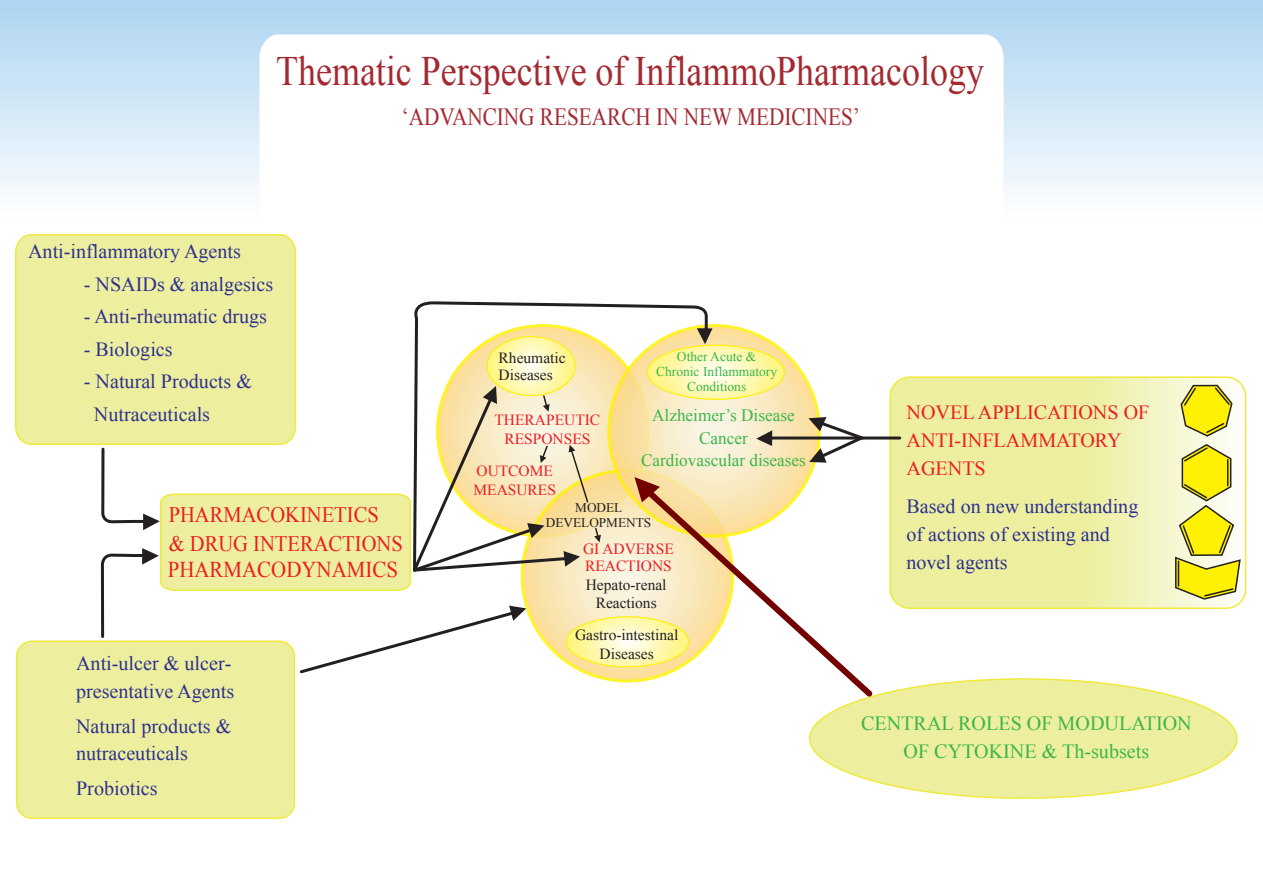
<style>
.page{position:relative;width:1263px;height:893px;background:#fff}
.page>*{position:absolute;margin:0;border:0;box-sizing:border-box;transform-origin:0 0}
.t1{font:41.7px "Times New Roman";color:#a42a32;scale:.86 1}
.t2{font:24.75px "Times New Roman";color:#a42a32;scale:.86 1}
.t3{font:22.65px "Times New Roman";color:#ee1d23;scale:.93 1}
.t4{font:22.2px/28.8px "Times New Roman";color:#ee1d23;scale:.93 1}
.t5{font:20.1px/27.9px "Times New Roman";color:#2e3092}
.t6{font:20.1px/27.9px "Times New Roman";color:#3cb54b;text-align:center}
.t7{font:20.1px/27.9px "Times New Roman";color:#ee1d23}
.t8{font:17.4px/22.6px "Times New Roman";color:#3cb54b;text-align:center}
.t9{font:15.45px/17px "Times New Roman";color:#231f20;text-align:center}
.t10{font:15.45px/18.6px "Times New Roman";color:#ee1d23}
.t11{font:13.5px/14.7px "Times New Roman";color:#3cb54b;text-align:center}
.t12{font:13.2px/14.5px "Times New Roman";color:#231f20;text-align:center}
</style>
<div class="page">
<div style="left:0;top:0;width:1263px;height:219px;background:linear-gradient(to bottom,#acd4f0,#fdfefe)"></div>
<svg style="left:259px;top:34px;width:744px;height:185px"></svg>
<div style="left:15px;top:234px;width:282px;height:211px;background:#edef9e"></div>
<div style="left:17px;top:641px;width:277px;height:177px;background:#edef9e;border-radius:15px"></div>
<div style="left:810px;top:679px;width:427px;height:119px;background:#edef9e;border-radius:50%"></div>
<svg style="left:609px;top:326px;width:210px;height:210px"></svg>
<svg style="left:617px;top:334px;width:191px;height:190px;background:#f8eac5"></svg>
<svg style="left:892px;top:379px;width:354px;height:229px;background:#eef0a7"></svg>
<div style="left:889px;top:376px;width:357px;height:233px;border:2px solid #efea3d;border-radius:19px"></div>
<svg style="left:1174px;top:384px;width:68px;height:217px"></svg>
<svg style="left:709px;top:328px;width:75px;height:71px;background:#fdf1ac"></svg>
<svg style="left:414px;top:301px;width:295px;height:179px"></svg>
<svg style="left:756px;top:430px;width:16px;height:16px"></svg>
<hr style="left:769px;top:436px;width:131px;height:3px;background:#231f20">
<svg style="left:808px;top:417px;width:58px;height:46px"></svg>
<svg style="left:483px;top:337px;width:92px;height:75px;background:#f6ecad"></svg>
<svg style="left:689px;top:480px;width:189px;height:222px"></svg>
<svg style="left:99px;top:444px;width:590px;height:375px"></svg>
<h1 class="t1" style="left:276px;top:43px;width:824px">Thematic Perspective of InflammoPharmacology</h1>
<p class="t2" style="left:402px;top:100px;width:534px">‘ADVANCING RESEARCH IN NEW MEDICINES’</p>
<p class="t5" style="left:28px;top:237px;width:214px">Anti-inflammatory Agents</p>
<p class="t5" style="left:84px;top:270px;width:191px">- NSAIDs &amp; analgesics</p>
<p class="t5" style="left:84px;top:302px;width:185px">- Anti-rheumatic drugs</p>
<p class="t5" style="left:84px;top:335px;width:90px">- Biologics</p>
<p class="t5" style="left:94px;top:365px;width:160px;line-height:32.5px;text-indent:-10px">- Natural Products &amp;<br>Nutraceuticals</p>
<p class="t4" style="left:169px;top:500px;width:253px">PHARMACOKINETICS<br>&amp; DRUG INTERACTIONS</p>
<p class="t3" style="left:168px;top:554px;width:249px">PHARMACODYNAMICS</p>
<p class="t5" style="left:76px;top:649px;width:160px">Anti-ulcer &amp; ulcer&shy;presentative Agents</p>
<p class="t5" style="left:76px;top:713px;width:157px;line-height:26.2px">Natural products &amp; nutraceuticals</p>
<p class="t5" style="left:76px;top:774px;width:83px">Probiotics</p>
<p class="t9" style="left:499px;top:349px;width:69px;text-align:left">Rheumatic<br>Diseases</p>
<p class="t10" style="left:494px;top:410px;width:107px;text-align:center">THERAPEUTIC<br>RESPONSES</p>
<p class="t10" style="left:473px;top:461px;width:84px">OUTCOME<br>MEASURES</p>
<p class="t11" style="left:656px;top:349px;width:123px">Other Acute &amp;<br>Chronic Inflammatory<br>Conditions</p>
<p class="t8" style="left:641px;top:404px;width:166px">Alzheimer’s Disease<br>Cancer<br>Cardiovascular diseases</p>
<p class="t7" style="left:906px;top:398px;width:244px">NOVEL APPLICATIONS OF<br>ANTI-INFLAMMATORY<br>AGENTS</p>
<p class="t5" style="left:906px;top:492px;width:233px">Based on new understanding of actions of existing and novel agents</p>
<p class="t12" style="left:546px;top:501px;width:107px">MODEL<br>DEVELOPMENTS</p>
<p class="t10" style="left:583px;top:540px;width:92px;line-height:17px">GI ADVERSE<br>REACTIONS</p>
<p class="t9" style="left:586px;top:577px;width:82px">Hepato-renal<br>Reactions</p>
<p class="t9" style="left:575px;top:626px;width:105px;line-height:18.6px">Gastro-intestinal<br>Diseases</p>
<p class="t6" style="left:861px;top:709px;width:332px">CENTRAL ROLES OF MODULATION<br>OF CYTOKINE &amp; Th-subsets</p>
</div>
